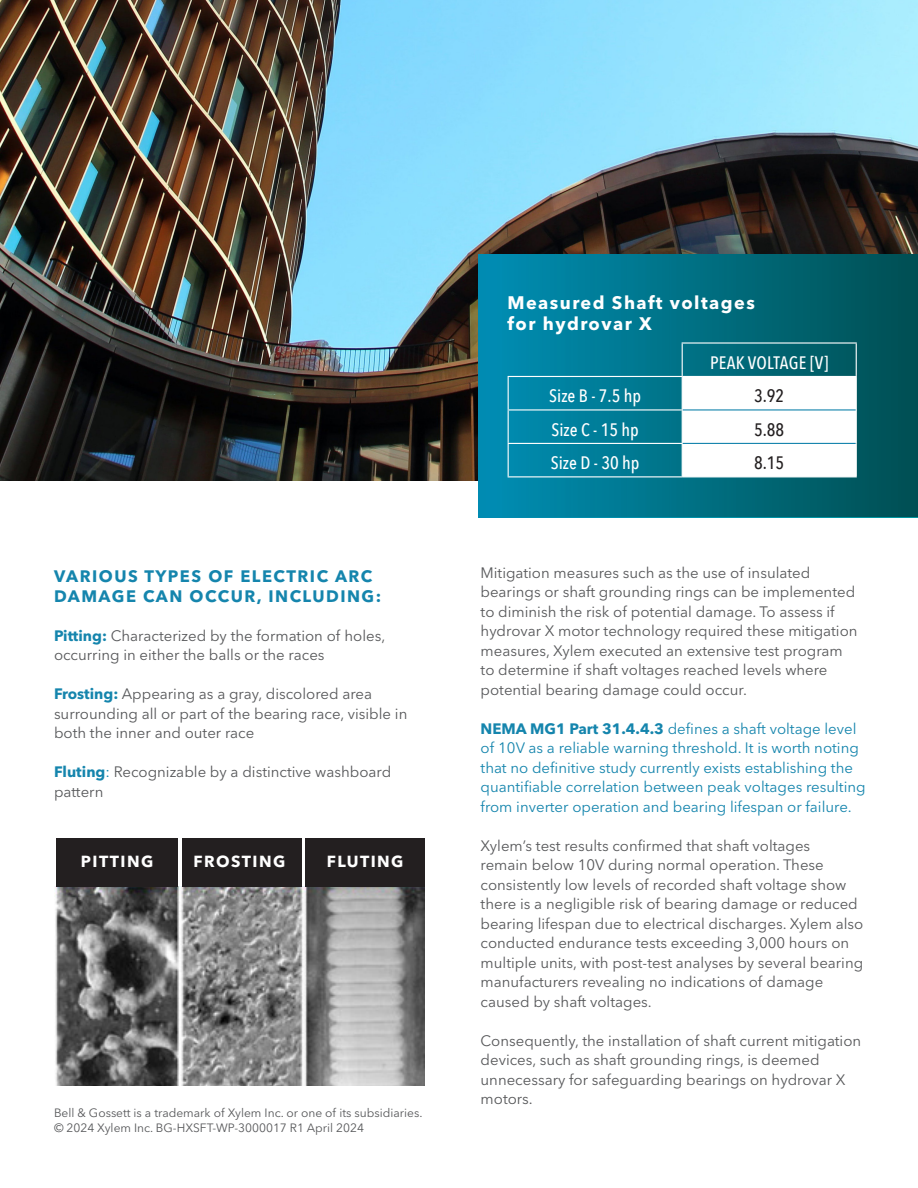
<style>
.page{position:relative;width:918px;height:1188px;background:#fff}
.page>*{position:absolute;margin:0;border:0;box-sizing:border-box;transform-origin:0 0}
.t1{font:500 18px "Avenir Next Condensed";color:#fff}
.t2{font:700 18px/21.6px "Avenir Next LT Pro";letter-spacing:.08em;color:#fff}
.t3{font:500 18px "Avenir Next Condensed";color:#231f20}
.t4{font:700 16.5px/19.8px "Avenir Next LT Pro";letter-spacing:.09em;color:#1585ad}
.t5{font:700 15.9px "Avenir Next LT Pro";letter-spacing:.09em;color:#fff}
.t6{font:15px/19.5px "Avenir Next LT Pro";color:#57585a}
.t7{font:15px/19.5px "Avenir Next LT Pro";color:#1585ad}
.t8{font:12px/14.4px "Avenir Next LT Pro";color:#57585a}
.s1{font-weight:700;color:#1585ad}
.s2{color:#1585ad}
.s3{font-weight:700}
</style>
<div class="page">
<img style="left:0;top:0;width:918px;height:481px">
<img style="left:55px;top:887px;width:370px;height:198px">
<div style="left:57px;top:839px;width:121px;height:48px;background:#231f20"></div>
<div style="left:182px;top:839px;width:120px;height:48px;background:#231f20"></div>
<div style="left:306px;top:839px;width:119px;height:48px;background:#231f20"></div>
<div style="left:479px;top:254px;width:439px;height:263px;background:linear-gradient(to right,#018fb5,#004f52)"></div>
<svg style="left:683px;top:377px;width:173px;height:99px"></svg>
<hr style="left:682px;top:342px;width:175px;height:2px;background:#fff">
<hr style="left:856px;top:344px;width:1px;height:32px;background:#fff">
<hr style="left:508px;top:377px;width:1px;height:32px;background:#fff">
<hr style="left:682px;top:376px;width:175px;height:1px;background:#fff">
<hr style="left:682px;top:377px;width:1px;height:32px;background:#fff">
<hr style="left:856px;top:377px;width:1px;height:33px;background:#fff">
<hr style="left:508px;top:409px;width:175px;height:2px;background:#fff">
<hr style="left:508px;top:411px;width:1px;height:32px;background:#fff">
<hr style="left:682px;top:411px;width:1px;height:32px;background:#fff">
<hr style="left:856px;top:410px;width:1px;height:33px;background:#fff">
<hr style="left:508px;top:443px;width:175px;height:1px;background:#fff">
<hr style="left:508px;top:444px;width:1px;height:32px;background:#fff">
<hr style="left:682px;top:444px;width:1px;height:32px;background:#fff">
<hr style="left:856px;top:443px;width:1px;height:33px;background:#fff">
<hr style="left:508px;top:476px;width:174px;height:1px;background:#fff">
<hr style="left:682px;top:476px;width:175px;height:1px;background:#fff">
<hr style="left:682px;top:344px;width:1px;height:32px;background:#fff">
<hr style="left:508px;top:376px;width:174px;height:1px;background:#fff">
<hr style="left:683px;top:409px;width:173px;height:2px;background:#1585ad">
<hr style="left:683px;top:443px;width:173px;height:1px;background:#1585ad">
<p class="t4" style="left:54px;top:566px;width:329px">VARIOUS TYPES OF ELECTRIC ARC<br>DAMAGE CAN OCCUR, INCLUDING:</p>
<p class="t6" style="left:54px;top:626px;width:333px"><span class="s1">Pitting:</span> Characterized by the formation of holes, occurring in either the balls or the races</p>
<p class="t6" style="left:54px;top:684px;width:355px"><span class="s1">Frosting:</span> Appearing as a gray, discolored area surrounding all or part of the bearing race, visible in both the inner and outer race</p>
<p class="t6" style="left:54px;top:762px;width:339px"><span class="s1">Fluting</span><span class="s2">:</span> Recognizable by a distinctive washboard pattern</p>
<p class="t5" style="left:81px;top:852px;width:74px">PITTING</p>
<p class="t5" style="left:193px;top:852px;width:93px">FROSTING</p>
<p class="t5" style="left:327px;top:852px;width:78px">FLUTING</p>
<p class="t8" style="left:54px;top:1106px;width:370px">Bell &amp; Gossett is a trademark of Xylem Inc. or one of its subsidiaries. © 2024 Xylem Inc. BG-HXSFT-WP-3000017 R1 April 2024</p>
<p class="t2" style="left:508px;top:292px;width:249px">Measured Shaft voltages for hydrovar X</p>
<p class="t1" style="left:710px;top:352px;width:120px">PEAK VOLTAGE [V]</p>
<p class="t1" style="left:549px;top:385px;width:93px">Size B - 7.5 hp</p>
<p class="t3" style="left:754px;top:385px;width:32px">3.92</p>
<p class="t1" style="left:551px;top:418px;width:89px">Size C - 15 hp</p>
<p class="t3" style="left:754px;top:418px;width:32px">5.88</p>
<p class="t1" style="left:551px;top:452px;width:90px">Size D - 30 hp</p>
<p class="t3" style="left:754px;top:452px;width:32px">8.15</p>
<p class="t6" style="left:481px;top:563px;width:378px">Mitigation measures such as the use of insulated bearings or shaft grounding rings can be implemented to diminish the risk of potential damage. To assess if hydrovar X motor technology required these mitigation measures, Xylem executed an extensive test program to determine if shaft voltages reached levels where potential bearing damage could occur.</p>
<p class="t7" style="left:481px;top:719px;width:387px"><span class="s3">NEMA MG1 Part 31.4.4.3</span> defines a shaft voltage level of 10V as a reliable warning threshold. It is worth noting that no definitive study currently exists establishing the quantifiable correlation between peak voltages resulting from inverter operation and bearing lifespan or failure.</p>
<p class="t6" style="left:481px;top:836px;width:384px">Xylem’s test results confirmed that shaft voltages<br>remain below 10V during normal operation. These consistently low levels of recorded shaft voltage show there is a negligible risk of bearing damage or reduced bearing lifespan due to electrical discharges. Xylem also conducted endurance tests exceeding 3,000 hours on multiple units, with post-test analyses by several bearing manufacturers revealing no indications of damage caused by shaft voltages.</p>
<p class="t6" style="left:481px;top:1031px;width:382px">Consequently, the installation of shaft current mitigation devices, such as shaft grounding rings, is deemed unnecessary for safeguarding bearings on hydrovar X motors.</p>
</div>
